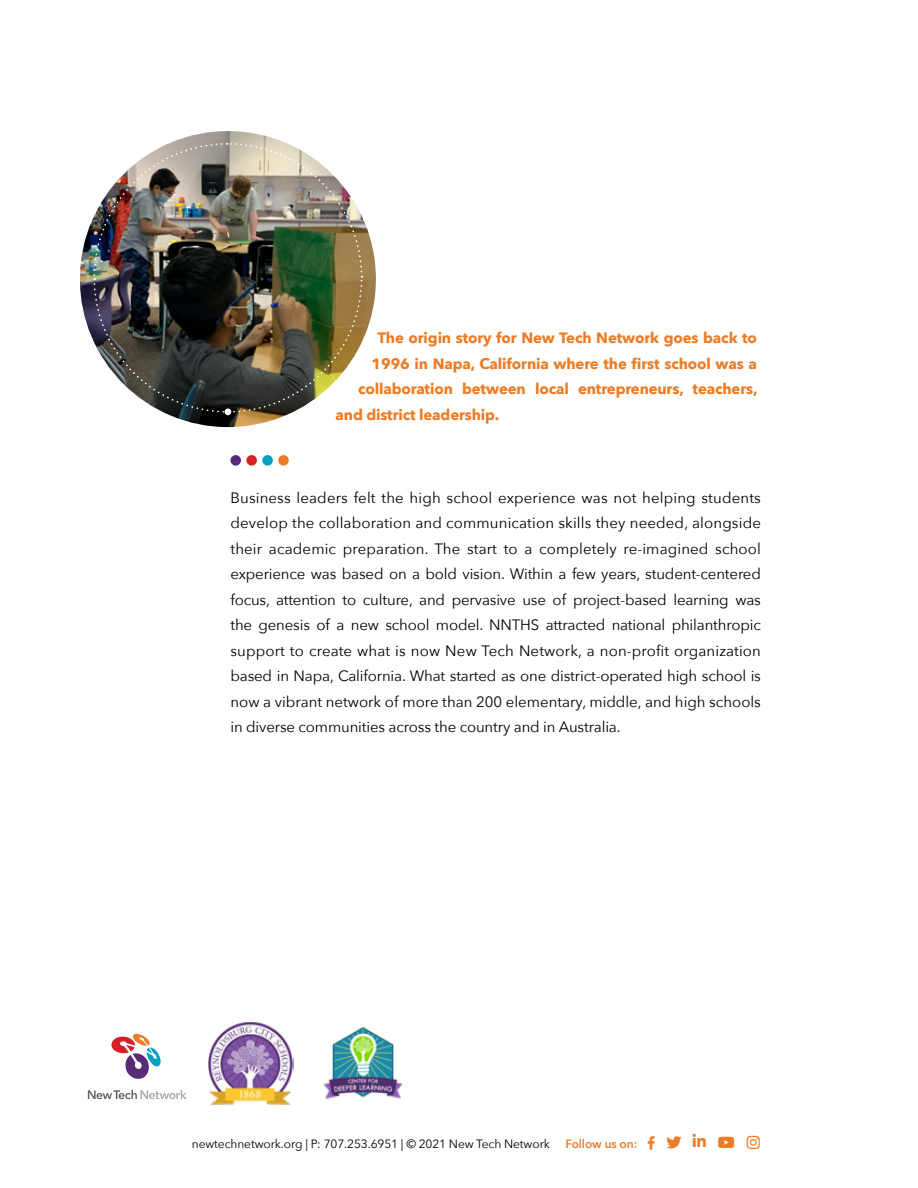
<style>
.page{position:relative;width:918px;height:1188px;background:#fff}
.page>*{position:absolute;margin:0;border:0;box-sizing:border-box;transform-origin:0 0}
.t1{font:15px/25.5px "Avenir Next";letter-spacing:-.01em;color:#000;text-align:justify}
.t2{font:700 15px "Avenir Next";letter-spacing:-.01em;color:#ed7b23}
.t3{font:12px "Avenir Next";letter-spacing:-.01em;color:#000}
.t4{font:600 12px "Avenir Next";letter-spacing:-.01em;color:#ed7b23}
</style>
<div class="page">
<div style="left:230px;top:455px;width:11px;height:11px;background:#592a77;border-radius:50%"></div>
<div style="left:246px;top:455px;width:11px;height:11px;background:#d52128;border-radius:50%"></div>
<div style="left:262px;top:455px;width:11px;height:11px;background:#00a0c3;border-radius:50%"></div>
<div style="left:278px;top:455px;width:11px;height:11px;background:#ed7b23;border-radius:50%"></div>
<svg style="left:88px;top:1090px;width:99px;height:9px"></svg>
<svg style="left:111px;top:1034px;width:50px;height:45px"></svg>
<img style="left:80px;top:131px;width:296px;height:296px;border-radius:148px">
<img style="left:93px;top:142px;width:270px;height:272px">
<div style="left:225px;top:408px;width:6px;height:7px;background:#fff;border-radius:50%"></div>
<img style="left:208px;top:1021px;width:86px;height:84px">
<img style="left:323px;top:1026px;width:80px;height:74px">
<p class="t2" style="left:378px;top:325px;width:381px">The origin story for New Tech Network goes back to</p>
<p class="t2" style="left:372px;top:350px;width:387px">1996 in Napa, California where the first school was a</p>
<p class="t2" style="left:358px;top:376px;width:401px">collaboration between local entrepreneurs, teachers,</p>
<p class="t2" style="left:336px;top:401px;width:165px">and district leadership.</p>
<p class="t1" style="left:230px;top:484px;width:532px">Business leaders felt the high school experience was not helping students develop the collaboration and communication skills they needed, alongside their academic preparation. The start to a completely re-imagined school experience was based on a bold vision. Within a few years, student-centered focus, attention to culture, and pervasive use of project-based learning was the genesis of a new school model. NNTHS attracted national philanthropic support to create what is now New Tech Network, a non-profit organization based in Napa, California. What started as one district-operated high school is now a vibrant network of more than 200 elementary, middle, and high schools in diverse communities across the country and in Australia.</p>
<p class="t3" style="left:192px;top:1133px;width:360px">newtechnetwork.org | P: 707.253.6951 | © 2021 New Tech Network</p>
<p class="t4" style="left:566px;top:1133px;width:73px">Follow us on:</p>
</div>
